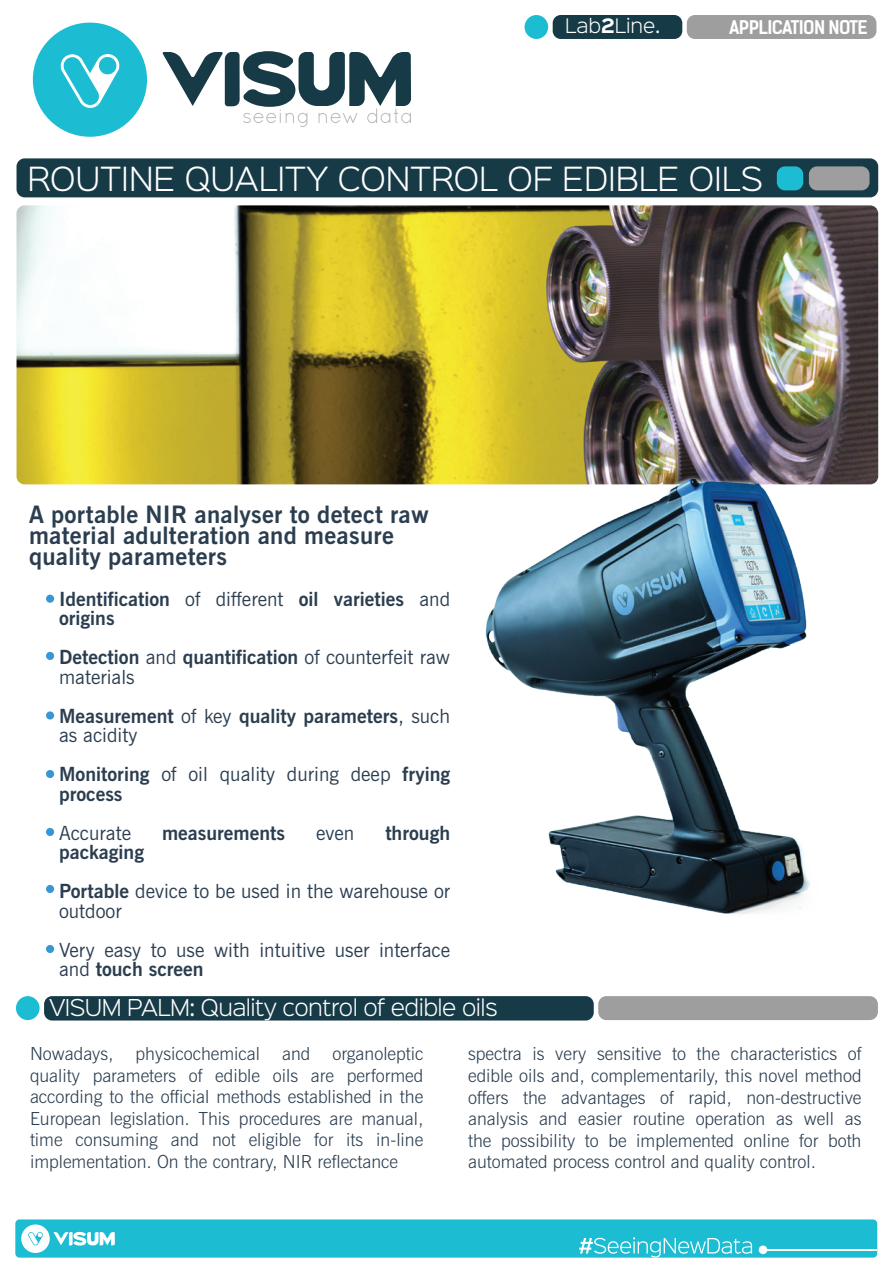
<style>
.page{position:relative;width:893px;height:1263px;background:#fff}
.page>*{position:absolute;margin:0;border:0;box-sizing:border-box;transform-origin:0 0}
.t1{font:300 30px "Sinkin Sans 300";color:#fff}
.t2{font:700 24px/21px "News Gothic BT";letter-spacing:.01em;color:#2b3e50}
.t3{font:300 21px "Sinkin Sans 300";letter-spacing:-.025em;color:#fff}
.t4{font:700 19.5px/19.5px "News Gothic BT";color:#2b3e50}
.t5{font:19.5px/39px "News Gothic BT";color:#2b3e50}
.t6{font:300 18px/21.6px "News Gothic BT";color:#2b3e50;text-align:justify}
.t7{font:700 18px "Kelson Sans";letter-spacing:-.035em;color:#fff}
.t8{font:300 18px "Sinkin Sans 300";color:#fff}
.s1{font-family:"Sinkin Sans 700";font-weight:700}
.s2{font-weight:400}
.s3{font-weight:700}
</style>
<div class="page">
<div style="left:46px;top:595px;width:8px;height:8px;background:#3897d2;border-radius:50%"></div>
<div style="left:46px;top:652px;width:8px;height:8px;background:#3897d2;border-radius:50%"></div>
<div style="left:46px;top:711px;width:8px;height:8px;background:#3897d2;border-radius:50%"></div>
<div style="left:46px;top:770px;width:8px;height:8px;background:#3897d2;border-radius:50%"></div>
<div style="left:46px;top:828px;width:8px;height:8px;background:#3897d2;border-radius:50%"></div>
<div style="left:46px;top:885px;width:8px;height:8px;background:#3897d2;border-radius:50%"></div>
<div style="left:46px;top:945px;width:8px;height:8px;background:#3897d2;border-radius:50%"></div>
<div style="left:687px;top:15px;width:189px;height:24px;background:#9e9e9e;border-radius:8px"></div>
<div style="left:553px;top:15px;width:129px;height:24px;background:#173a47;border-radius:8px"></div>
<div style="left:525px;top:15px;width:23px;height:24px;background:#1cbcd3;border-radius:12px"></div>
<svg style="left:163px;top:51px;width:248px;height:76px"></svg>
<svg style="left:33px;top:23px;width:114px;height:114px"></svg>
<div style="left:17px;top:158px;width:861px;height:39px;background:#173a47;border-radius:8px"></div>
<div style="left:809px;top:166px;width:60px;height:24px;background:#9e9e9e;border-radius:8px"></div>
<div style="left:777px;top:166px;width:26px;height:24px;background:#1cbcd3;border-radius:8px"></div>
<img style="left:17px;top:205px;width:861px;height:279px">
<img style="left:425px;top:439px;width:454px;height:475px">
<div style="left:598px;top:996px;width:280px;height:24px;background:#9e9e9e;border-radius:8px"></div>
<div style="left:44px;top:996px;width:550px;height:24px;background:#173a47;border-radius:8px"></div>
<div style="left:16px;top:996px;width:24px;height:24px;background:#1cbcd3;border-radius:12px"></div>
<div style="left:15px;top:1219px;width:862px;height:38px;background:#1cbcd3;border-radius:4px"></div>
<hr style="left:761px;top:1249px;width:116px;height:1px;background:#fff">
<svg style="left:579px;top:1237px;width:173px;height:20px"></svg>
<div style="left:759px;top:1245px;width:8px;height:9px;background:#fff;border-radius:50%"></div>
<div style="left:21px;top:1224px;width:29px;height:29px;background:#fff;border-radius:50%"></div>
<svg style="left:28px;top:1232px;width:15px;height:13px"></svg>
<svg style="left:54px;top:1232px;width:61px;height:13px"></svg>
<p class="t8" style="left:565px;top:11px;width:97px">Lab<span class="s1">2</span>Line.</p>
<p class="t7" style="left:729px;top:16px;width:140px">APPLICATION NOTE</p>
<h1 class="t1" style="left:27px;top:154px;width:737px">ROUTINE QUALITY CONTROL OF EDIBLE OILS</h1>
<h2 class="t2" style="left:29px;top:504px;width:401px">A portable NIR analyser to detect raw material adulteration and measure quality parameters</h2>
<p class="t4" style="left:59px;top:589px;width:393px">Identification <span class="s2">of different</span> oil varieties <span class="s2">and </span>origins</p>
<p class="t5" style="left:59px;top:647px;width:393px;line-height:19.5px"><span class="s3">Detection</span> and <span class="s3">quantification</span> of counterfeit raw materials</p>
<p class="t4" style="left:59px;top:706px;width:393px">Measurement <span class="s2">of key</span> quality parameters<span class="s2">, such as acidity</span></p>
<p class="t4" style="left:59px;top:764px;width:393px">Monitoring <span class="s2">of oil quality during deep</span> frying process</p>
<p class="t5" style="left:59px;top:813px;width:73px">Accurate</p>
<p class="t4" style="left:162px;top:823px;width:124px">measurements</p>
<p class="t5" style="left:316px;top:813px;width:40px">even</p>
<p class="t4" style="left:385px;top:823px;width:66px">through</p>
<p class="t5" style="left:59px;top:832px;width:393px"><span class="s3">packaging<br>Portable</span> device to be used in the warehouse or</p>
<p class="t5" style="left:59px;top:891px;width:393px">outdoor<br>Very easy to use with intuitive user interface</p>
<p class="t4" style="left:59px;top:959px;width:146px"><span class="s2">and</span> touch screen</p>
<p class="t3" style="left:49px;top:990px;width:450px">VISUM PALM: Quality control of edible oils</p>
<p class="t6" style="left:30px;top:1043px;width:395px">Nowadays, physicochemical and organoleptic quality parameters of edible oils are performed according to the official methods established in the European legislation. This procedures are manual, time consuming and not eligible for its in-line implementation. On the contrary, NIR reflectance</p>
<p class="t6" style="left:468px;top:1043px;width:395px">spectra is very sensitive to the characteristics of edible oils and, complementarily, this novel method offers the advantages of rapid, non-destructive analysis and easier routine operation as well as the possibility to be implemented online for both automated process control and quality control.</p>
</div>
